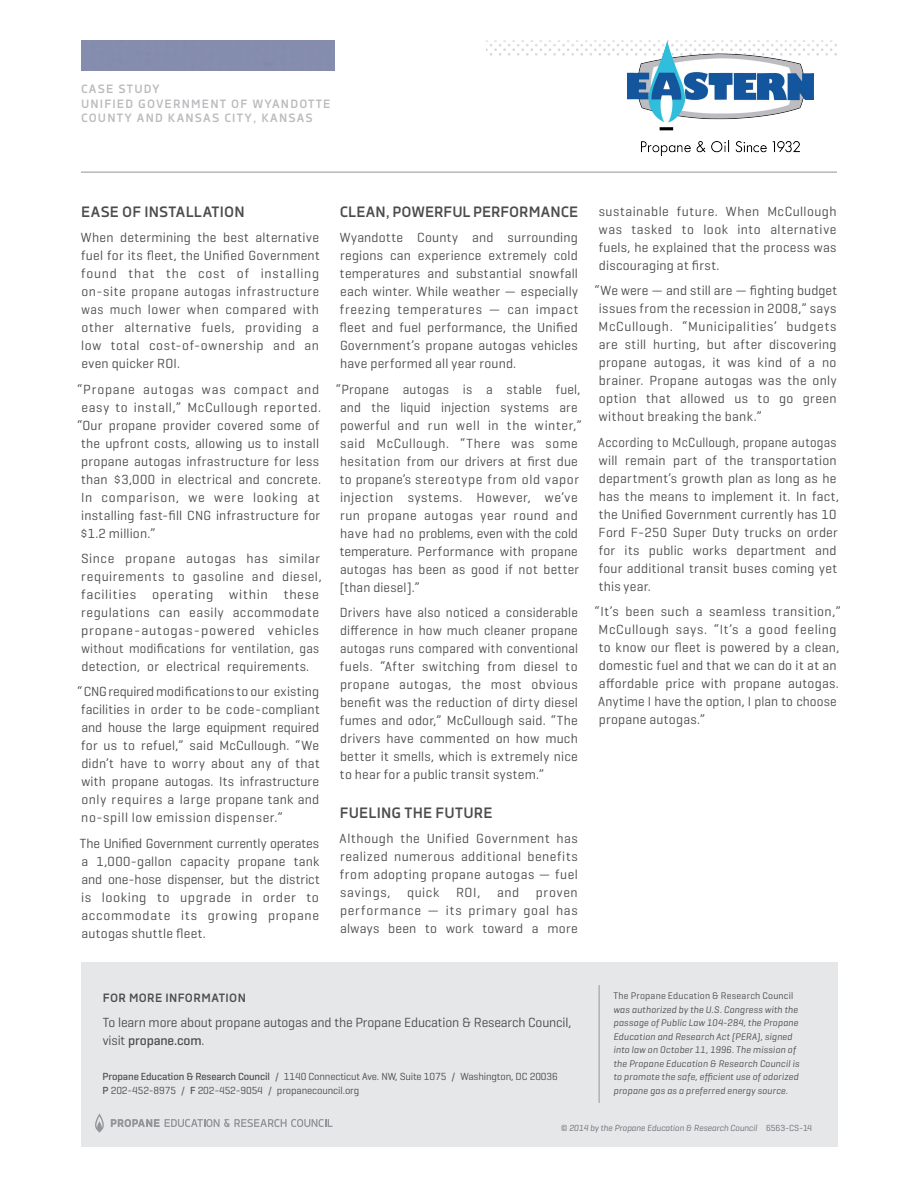
<style>
.page{position:relative;width:918px;height:1188px;background:#fff}
.page>*{position:absolute;margin:0;border:0;box-sizing:border-box;transform-origin:0 0}
.t1{font:700 15px "Decima Nova";letter-spacing:.01em;color:#4b4c4d}
.t2{font:13.5px/18px "Geogrotesque";letter-spacing:.03em;color:#4b4c4d;text-align:justify}
.t3{font:13.5px/18px "Geogrotesque";letter-spacing:.03em;color:#4b4c4d;scale:.95 1}
.t4{font:13.5px/18px "Geogrotesque";letter-spacing:-.01em;color:#4b4c4d}
.t5{font:13.5px "Geogrotesque";letter-spacing:.055em;color:#4b4c4d}
.t6{font:13.5px "Geogrotesque";letter-spacing:.01em;color:#4b4c4d}
.t7{font:700 12px/14.4px "Decima Nova";letter-spacing:.1em;color:#babbbe}
.t8{font:700 12px "Decima Nova";letter-spacing:.03em;color:#4b4c4d}
.t9{font:10.5px/13.5px "Geogrotesque";letter-spacing:-.01em;color:#4b4c4d}
.t10{font:italic 9.75px/13.5px "Geogrotesque";letter-spacing:.015em;color:#4b4c4d}
.t11{font:9.75px "Geogrotesque";letter-spacing:.025em;color:#4b4c4d}
.t12{font:italic 9px "Geogrotesque";letter-spacing:-.01em;color:#6d6e71}
.s1{font-style:normal}
.s2{font-weight:500}
</style>
<div class="page">
<div style="left:81px;top:962px;width:756px;height:185px;background:#e6e7e9"></div>
<hr style="left:599px;top:985px;width:1px;height:118px;background:#939598">
<svg style="left:111px;top:1119px;width:222px;height:8px"></svg>
<svg style="left:95px;top:1113px;width:9px;height:20px"></svg>
<svg style="left:486px;top:41px;width:351px;height:15px"></svg>
<hr style="left:81px;top:172px;width:756px;height:1px;background:#939598">
<img style="left:627px;top:40px;width:186px;height:115px">
<p class="t7" style="left:81px;top:82px;width:251px">CASE STUDY<br>UNIFIED GOVERNMENT OF WYANDOTTE<br>COUNTY AND KANSAS CITY, KANSAS</p>
<p class="t1" style="left:81px;top:206px;width:165px">EASE OF INSTALLATION</p>
<p class="t2" style="left:81px;top:230px;width:240px">When determining the best alternative fuel for its fleet, the Unified Government found that the cost of installing on-site propane autogas infrastructure was much lower when compared with other alternative fuels, providing a low total cost-of-ownership and an even quicker ROI.</p>
<p class="t5" style="left:77px;top:384px;width:244px">“Propane autogas was compact and</p>
<p class="t2" style="left:81px;top:399px;width:241px">easy to install,” McCullough reported.</p>
<p class="t2" style="left:77px;top:417px;width:244px">“Our propane provider covered some of</p>
<p class="t2" style="left:81px;top:435px;width:239px">the upfront costs, allowing us to install</p>
<p class="t2" style="left:81px;top:453px;width:239px">propane autogas infrastructure for less</p>
<p class="t2" style="left:81px;top:471px;width:241px">than $3,000 in electrical and concrete.</p>
<p class="t5" style="left:81px;top:492px;width:240px">In comparison, we were looking at</p>
<p class="t2" style="left:81px;top:507px;width:241px">installing fast-fill CNG infrastructure for</p>
<p class="t6" style="left:81px;top:528px;width:76px">$1.2 million.”</p>
<p class="t2" style="left:81px;top:550px;width:242px;text-align:left">Since propane autogas has similar requirements to gasoline and diesel, facilities operating within these regulations can easily accommodate propane-autogas-powered vehicles without modifications for ventilation, gas detection, or electrical requirements.</p>
<p class="t2" style="left:81px;top:684px;width:240px;text-indent:-4px">“ CNG required modifications to our existing facilities in order to be code-compliant and house the large equipment required for us to refuel,” said McCullough. “We didn’t have to worry about any of that with propane autogas. Its infrastructure only requires a large propane tank and no-spill low emission dispenser.”</p>
<p class="t2" style="left:80px;top:835px;width:241px">The Unified Government currently operates a 1,000-gallon capacity propane tank and one-hose dispenser, but the district is looking to upgrade in order to accommodate its growing propane autogas shuttle fleet.</p>
<p class="t1" style="left:340px;top:206px;width:240px">CLEAN, POWERFUL PERFORMANCE</p>
<p class="t2" style="left:340px;top:230px;width:240px">Wyandotte County and surrounding regions can experience extremely cold temperatures and substantial snowfall each winter. While weather — especially freezing temperatures — can impact fleet and fuel performance, the Unified Government’s propane autogas vehicles have performed all year round.</p>
<p class="t2" style="left:336px;top:381px;width:248px;text-align:left">“Propane autogas is a stable fuel, and the liquid injection systems are powerful and run well in the winter,” said McCullough. “There was some hesitation from our drivers at first due to propane’s stereotype from old vapor injection systems. However, we’ve run propane autogas year round and have had no problems, even with the cold temperature. Performance with propane autogas has been as good if not better [than diesel].”</p>
<p class="t2" style="left:340px;top:604px;width:240px">Drivers have also noticed a considerable difference in how much cleaner propane autogas runs compared with conventional fuels. “After switching from diesel to propane autogas, the most obvious benefit was the reduction of dirty diesel fumes and odor,” McCullough said. “The drivers have commented on how much better it smells, which is extremely nice to hear for a public transit system.”</p>
<p class="t1" style="left:340px;top:807px;width:154px">FUELING THE FUTURE</p>
<p class="t2" style="left:340px;top:831px;width:240px">Although the Unified Government has realized numerous additional benefits from adopting propane autogas — fuel savings, quick ROI, and proven performance — its primary goal has always been to work toward a more</p>
<p class="t2" style="left:599px;top:203px;width:239px">sustainable future. When McCullough was tasked to look into alternative fuels, he explained that the process was discouraging at first.</p>
<p class="t2" style="left:595px;top:283px;width:244px">“We were — and still are — fighting budget issues from the recession in 2008,” says McCullough. “Municipalities’ budgets are still hurting, but after discovering propane autogas, it was kind of a no brainer. Propane autogas was the only option that allowed us to go green without breaking the bank.”</p>
<p class="t3" style="left:598px;top:434px;width:255px">According to McCullough, propane autogas will remain part of the transportation department’s growth plan as long as he has the means to implement it. In fact, the Unified Government currently has 10<br>Ford F-250 Super Duty trucks on order for its public works department and four additional transit buses coming yet this year.</p>
<p class="t2" style="left:595px;top:603px;width:248px;text-align:left">“It’s been such a seamless transition,” McCullough says. “It’s a good feeling to know our fleet is powered by a clean, domestic fuel and that we can do it at an affordable price with propane autogas.<br>Anytime I have the option, I plan to choose propane autogas.”</p>
<p class="t11" style="left:613px;top:992px;width:181px">The Propane Education &amp; Research Council</p>
<p class="t10" style="left:613px;top:1003px;width:187px">was authorized by the U.S. Congress with the passage of Public Law 104-284, the Propane Education and Research Act (PERA), signed into law on October 11, 1996. The mission of the Propane Education &amp; Research Council is to promote the safe, efficient use of odorized propane gas as a preferred energy source.</p>
<p class="t12" style="left:561px;top:1124px;width:253px">© 2014 by the Propane Education &amp; Research Council <span class="s1">6563-CS-14</span></p>
<p class="t8" style="left:103px;top:993px;width:145px">FOR MORE INFORMATION</p>
<p class="t4" style="left:103px;top:1015px;width:470px">To learn more about propane autogas and the Propane Education &amp; Research Council, visit <span class="s2">propane.com</span>.</p>
<p class="t9" style="left:103px;top:1071px;width:457px"><span class="s2">Propane Education &amp; Research Council</span> / 1140 Connecticut Ave. NW, Suite 1075 / Washington, DC 20036<br><span class="s2">P</span> 202-452-8975 / <span class="s2">F</span> 202-452-9054 / propanecouncil.org</p>
</div>
